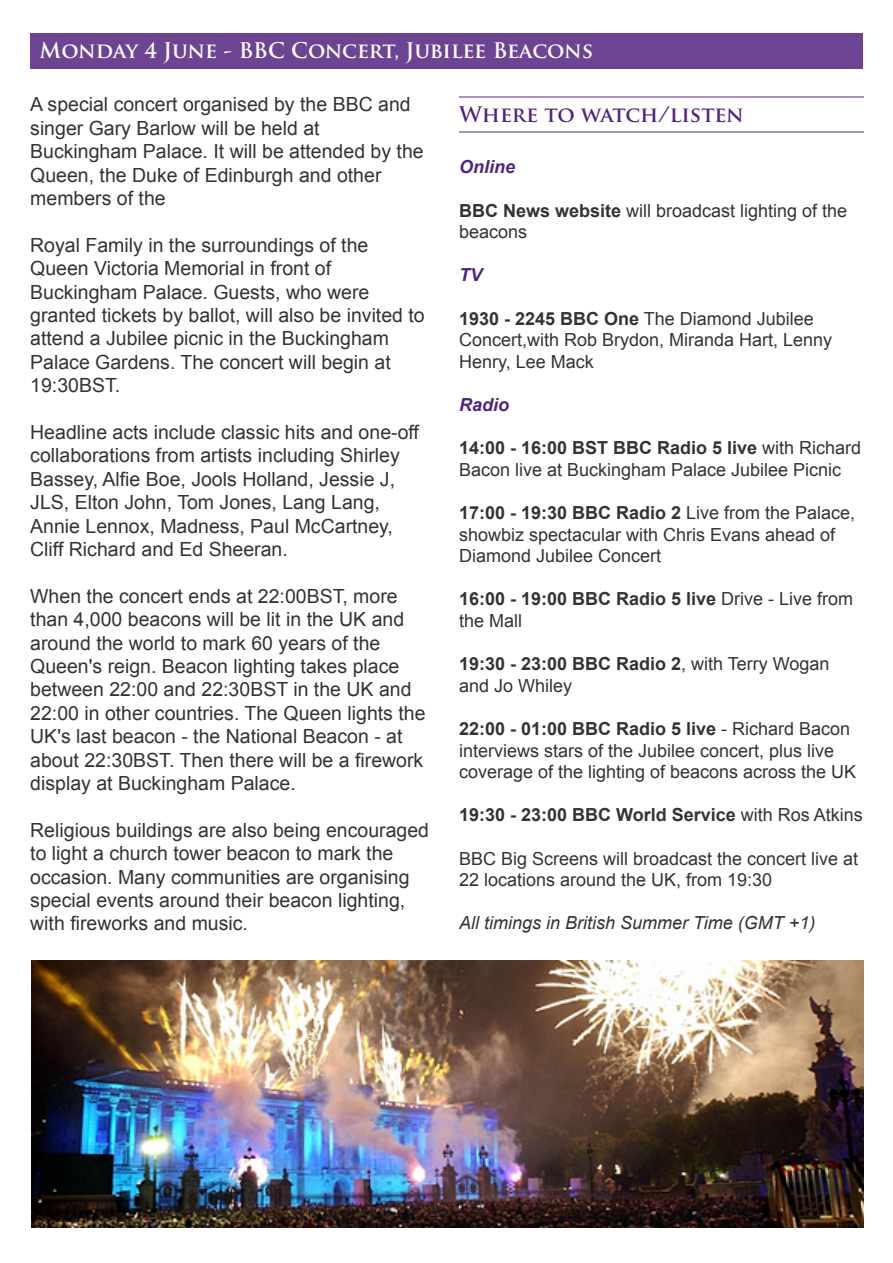
<style>
.page{position:relative;width:893px;height:1263px;background:#fff}
.page>*{position:absolute;margin:0;border:0;box-sizing:border-box;transform-origin:0 0}
.t1{font:700 21px "Trajan Pro";letter-spacing:-.005em;color:#fff}
.t2{font:700 21px "Trajan Pro";color:#52237e}
.t3{font:19.5px/23.4px "Arial";color:#333}
.t4{font:18px/21.6px "Arial";color:#333}
.t5{font:700 18px/21.6px "Arial";color:#333}
.t6{font:italic 18px "Arial";color:#333}
.t7{font:italic 700 18px "Arial";color:#52237e}
.s1{font-weight:700}
.s2{font-weight:400}
</style>
<div class="page">
<div style="left:30px;top:33px;width:833px;height:36px;background:#6c4491"></div>
<hr style="left:459px;top:132px;width:404px;height:1px;background:#52237e">
<hr style="left:459px;top:97px;width:404px;height:1px;background:#52237e">
<img style="left:31px;top:960px;width:833px;height:267px">
<p class="t1" style="left:40px;top:38px;width:555px">Monday 4 June - BBC Concert, Jubilee Beacons</p>
<p class="t3" style="left:30px;top:93px;width:395px">A special concert organised by the BBC and singer Gary Barlow will be held at Buckingham Palace. It will be attended by the Queen, the Duke of Edinburgh and other members of the</p>
<p class="t3" style="left:30px;top:234px;width:396px">Royal Family in the surroundings of the Queen Victoria Memorial in front of Buckingham Palace. Guests, who were granted tickets by ballot, will also be invited to attend a Jubilee picnic in the Buckingham Palace Gardens. The concert will begin at 19:30BST.</p>
<p class="t3" style="left:30px;top:421px;width:390px">Headline acts include classic hits and one-off collaborations from artists including Shirley Bassey, Alfie Boe, Jools Holland, Jessie J, JLS, Elton John, Tom Jones, Lang Lang, Annie Lennox, Madness, Paul McCartney, Cliff Richard and Ed Sheeran.</p>
<p class="t3" style="left:30px;top:585px;width:397px">When the concert ends at 22:00BST, more than 4,000 beacons will be lit in the UK and around the world to mark 60 years of the Queen's reign. Beacon lighting takes place between 22:00 and 22:30BST in the UK and 22:00 in other countries. The Queen lights the UK's last beacon - the National Beacon - at about 22:30BST. Then there will be a firework display at Buckingham Palace.</p>
<p class="t3" style="left:30px;top:819px;width:400px">Religious buildings are also being encouraged to light a church tower beacon to mark the occasion. Many communities are organising special events around their beacon lighting, with fireworks and music.</p>
<p class="t2" style="left:459px;top:101px;width:286px">Where to watch/listen</p>
<p class="t7" style="left:459px;top:155px;width:58px">Online</p>
<p class="t4" style="left:459px;top:200px;width:390px"><span class="s1">BBC News website</span> will broadcast lighting of the beacons</p>
<p class="t7" style="left:459px;top:263px;width:25px">TV</p>
<p class="t4" style="left:459px;top:308px;width:375px"><span class="s1">1930 - 2245 BBC One</span> The Diamond Jubilee<br>Concert,with Rob Brydon, Miranda Hart, Lenny<br>Henry, Lee Mack</p>
<p class="t7" style="left:459px;top:393px;width:52px">Radio</p>
<p class="t4" style="left:459px;top:437px;width:404px"><span class="s1">14:00 - 16:00 BST BBC Radio 5 live</span> with Richard<br>Bacon live at Buckingham Palace Jubilee Picnic</p>
<p class="t4" style="left:459px;top:502px;width:398px"><span class="s1">17:00 - 19:30 BBC Radio 2</span> Live from the Palace, showbiz spectacular with Chris Evans ahead of<br>Diamond Jubilee Concert</p>
<p class="t5" style="left:459px;top:589px;width:396px">16:00 - 19:00 BBC Radio 5 live <span class="s2">Drive - Live from the Mall</span></p>
<p class="t4" style="left:459px;top:653px;width:372px"><span class="s1">19:30 - 23:00 BBC Radio 2</span>, with Terry Wogan and Jo Whiley</p>
<p class="t4" style="left:459px;top:718px;width:399px"><span class="s1">22:00 - 01:00 BBC Radio 5 live</span> - Richard Bacon interviews stars of the Jubilee concert, plus live coverage of the lighting of beacons across the UK</p>
<p class="t5" style="left:459px;top:805px;width:405px">19:30 - 23:00 BBC World Service <span class="s2">with Ros Atkins</span></p>
<p class="t4" style="left:459px;top:848px;width:401px">BBC Big Screens will broadcast the concert live at<br>22 locations around the UK, from 19:30</p>
<p class="t6" style="left:459px;top:912px;width:358px">All timings in British Summer Time (GMT +1)</p>
</div>
